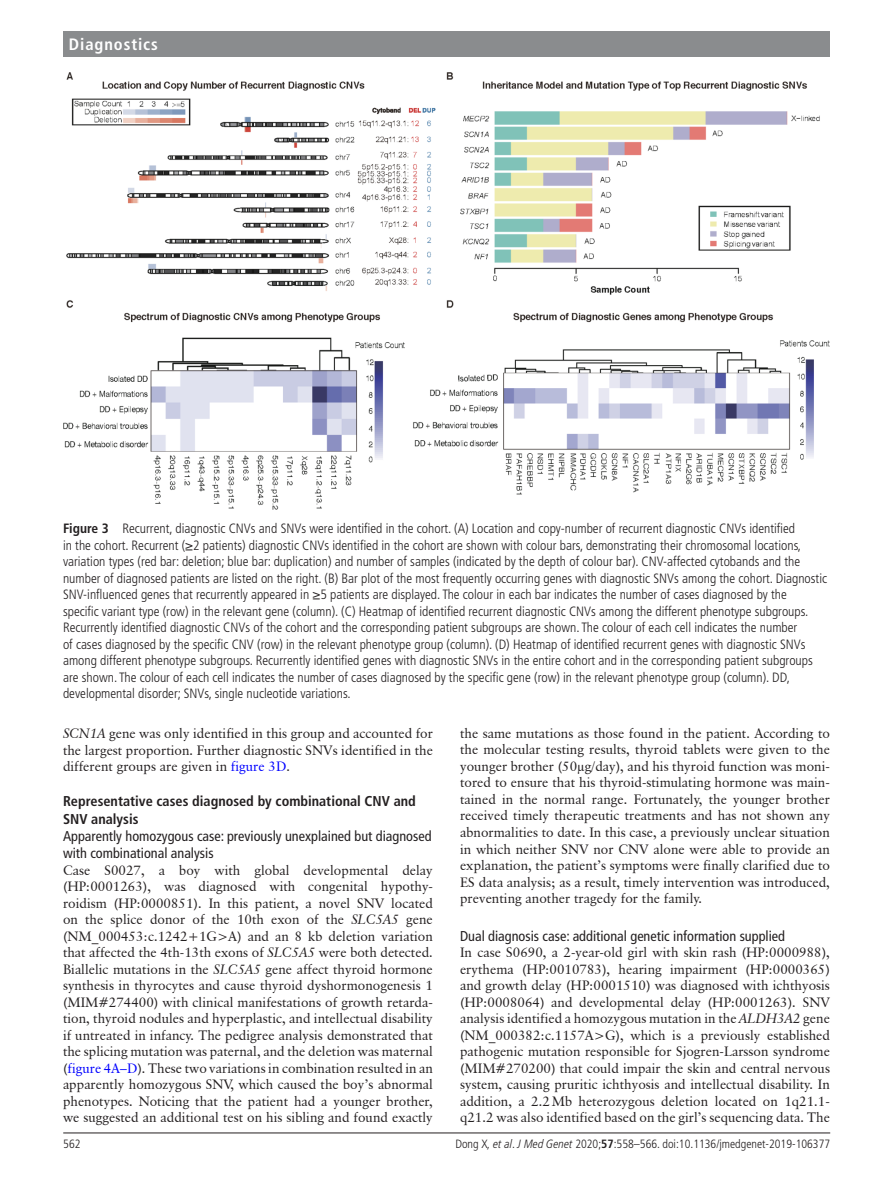
<style>
.page{position:relative;width:893px;height:1191px;background:#fff}
.page>*{position:absolute;margin:0;border:0;box-sizing:border-box;transform-origin:0 0}
.t1{font:700 condensed 16.5px "Frutiger LT Pro";letter-spacing:.055em;color:#fff}
.t2{font:condensed 14.25px/17.2px "Frutiger LT Pro";color:#231f20}
.t3{font:700 condensed 14.25px/17.2px "Frutiger LT Pro";color:#231f20}
.t4{font:13.5px/16.5px "Classical Garamond BT";color:#231f20;text-align:justify}
.t5{font:300 condensed 13.5px/16.5px "Frutiger LT Pro";color:#231f20}
.t6{font:300 condensed 12px "Frutiger LT Pro";color:#231f20}
.s1{font-weight:700}
.s2{font-style:italic}
.s3{color:#00f}
.s4{font-family:"Times New Roman"}
</style>
<div class="page">
<hr style="left:63px;top:1132px;width:767px;height:1px;background:#231f20">
<div style="left:63px;top:31px;width:767px;height:25px;background:#8a8c8e"></div>
<img style="left:63px;top:72px;width:767px;height:437px">
<p class="t1" style="left:69px;top:34px;width:91px">Diagnostics</p>
<p class="t5" style="left:63px;top:520px;width:766px"><span class="s1">Figure 3</span> Recurrent, diagnostic CNVs and SNVs were identified in the cohort. (A) Location and copy-number of recurrent diagnostic CNVs identified<br>in the cohort. Recurrent (≥2 patients) diagnostic CNVs identified in the cohort are shown with colour bars, demonstrating their chromosomal locations, variation types (red bar: deletion; blue bar: duplication) and number of samples (indicated by the depth of colour bar). CNV-affected cytobands and the number of diagnosed patients are listed on the right. (B) Bar plot of the most frequently occurring genes with diagnostic SNVs among the cohort. Diagnostic SNV-influenced genes that recurrently appeared in ≥5 patients are displayed. The colour in each bar indicates the number of cases diagnosed by the<br>specific variant type (row) in the relevant gene (column). (C) H eatmap of identified recurrent diagnostic CNVs among the different phenotype subgroups.<br>Recurrently identified diagnostic CNVs of the cohort and the corresponding patient subgroups are shown. The colour of each cell indicates the number<br>of cases diagnosed by the specific CNV (row) in the relevant phenotype group (column). (D) H eatmap of identified recurrent genes with diagnostic SNVs among different phenotype subgroups. Recurrently identified genes with diagnostic SNVs in the entire cohort and in the corresponding patient subgroups are shown. The colour of each cell indicates the number of cases diagnosed by the specific gene (row) in the relevant phenotype group (column). DD, developmental disorder; SNVs, single nucleotide variations.</p>
<p class="t4" style="left:63px;top:725px;width:371px"><span class="s2">SCN1A</span> gene was only identified in this group and accounted for the largest proportion. Further diagnostic SNVs identified in the different groups are given in <span class="s3">figure 3D</span>.</p>
<p class="t3" style="left:63px;top:792px;width:354px">Representative cases diagnosed by combinational CNV and<br>SNV analysis</p>
<p class="t2" style="left:63px;top:827px;width:370px">Apparently homozygous case: previously unexplained but diagnosed with combinational analysis</p>
<p class="t4" style="left:63px;top:861px;width:371px">Case S0027, a boy with global developmental delay (HP:0001263), was diagnosed with congenital hypothy&shy;roidism (HP:0000851). In this patient, a novel SNV located on the splice donor of the 10th exon of the <span class="s2">SLC5A5</span> gene (NM_000453:c.1242+1G&gt;A) and an 8 kb deletion variation that affected the 4th-13th exons of <span class="s2">SLC5A5</span> were both detected.<br>Biallelic mutations in the <span class="s2">SLC5A5</span> gene affect thyroid hormone synthesis in thyrocytes and cause thyroid dyshormonogenesis 1 (MIM#274400) with clinical manifestations of growth retarda&shy;tion, thyroid nodules and hyperplastic, and intellectual disability if untreated in infancy. The pedigree analysis demonstrated that the splicing mutation was paternal, and the deletion was maternal (<span class="s3">figure 4A–D</span>). These two variations in combination resulted in an apparently homozygous SNV, which caused the boy’s abnormal phenotypes. Noticing that the patient had a younger brother, we suggested an additional test on his sibling and found exactly</p>
<p class="t4" style="left:460px;top:725px;width:371px">the same mutations as those found in the patient. According to the molecular testing results, thyroid tablets were given to the younger brother (50<span class="s4">µ</span>g/day), and his thyroid function was moni&shy;tored to ensure that his thyroid-stimulating hormone was main&shy;tained in the normal range. Fortunately, the younger brother received timely therapeutic treatments and has not shown any abnormalities to date. In this case, a previously unclear situation in which neither SNV nor CNV alone were able to provide an explanation, the patient’s symptoms were finally clarified due to ES data analysis; as a result, timely intervention was introduced, preventing another tragedy for the family.</p>
<p class="t2" style="left:460px;top:927px;width:326px">Dual diagnosis case: additional genetic information supplied</p>
<p class="t4" style="left:460px;top:944px;width:371px">In case S0690, a 2-year-old girl with skin rash (HP:0000988), erythema (HP:0010783), hearing impairment (HP:0000365) and growth delay (HP:0001510) was diagnosed with ichthyosis (HP:0008064) and developmental delay (HP:0001263). SNV analysis identified a homozygous mutation in the <span class="s2">ALDH3A2</span> gene (NM_000382:c.1157A&gt;G), which is a previously established pathogenic mutation responsible for Sjogren-Larsson syndrome (MIM#270200) that could impair the skin and central nervous system, causing pruritic ichthyosis and intellectual disability. In addition, a 2.2Mb heterozygous deletion located on 1q21.1- q21.2 was also identified based on the girl’s sequencing data. The</p>
<p class="t6" style="left:63px;top:1136px;width:19px">562</p>
<p class="t6" style="left:455px;top:1136px;width:376px">Dong X<span class="s2">, et al</span>. <span class="s2">J Med Genet</span> 2020;<span class="s1">57</span>:558–566. doi:10.1136/jmedgenet-2019-106377</p>
</div>
